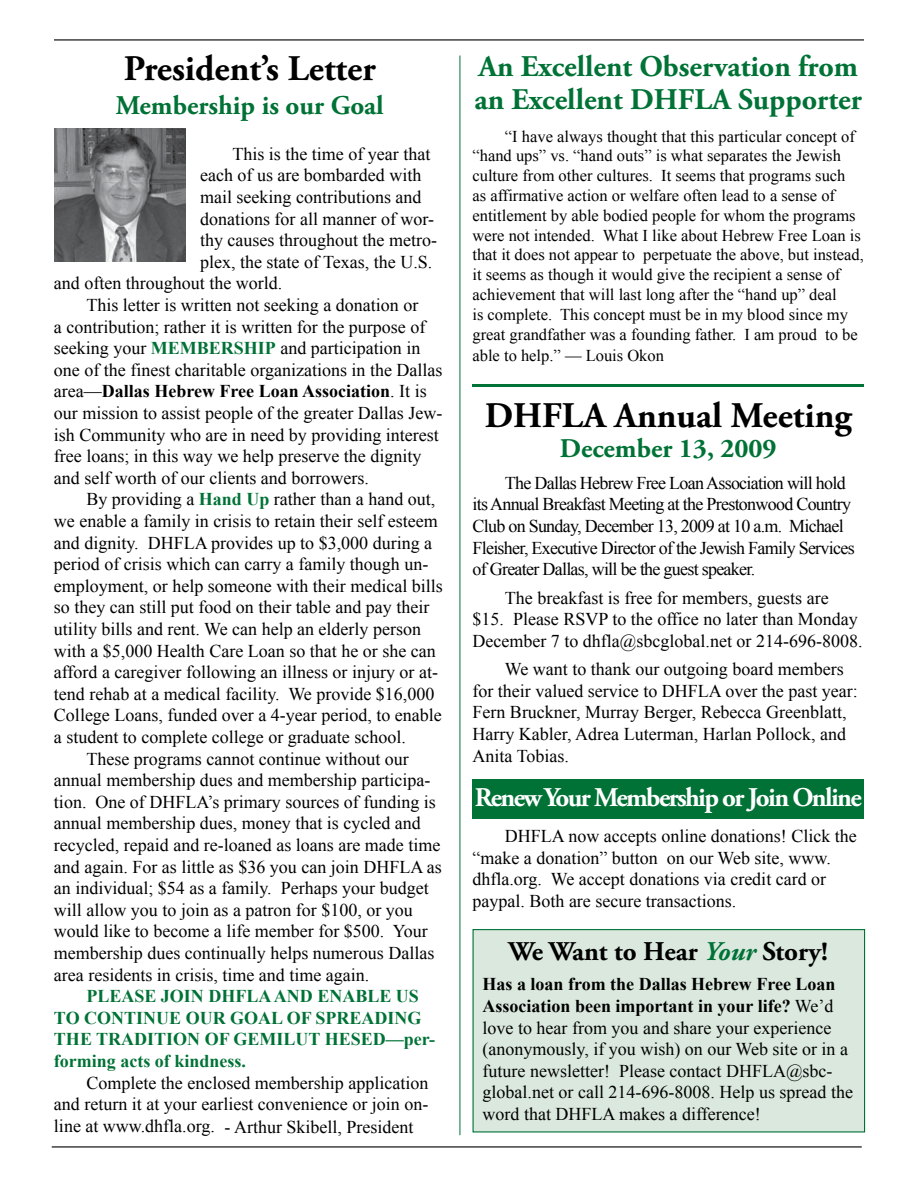
<style>
.page{position:relative;width:918px;height:1188px;background:#fff}
.page>*{position:absolute;margin:0;border:0;box-sizing:border-box;transform-origin:0 0}
.t1{font:700 36px "Adobe Garamond Pro";color:#000}
.t2{font:700 30px/33px "Adobe Garamond Pro";color:#007236}
.t3{font:700 27px "Adobe Garamond Pro";color:#007236}
.t4{font:700 27px "Adobe Garamond Pro";letter-spacing:-.06em;color:#fff}
.t5{font:700 27px "Adobe Garamond Pro";color:#000}
.t6{font:18px/21.6px "Times New Roman";color:#000}
.t7{font:18px/21.6px "Times New Roman";letter-spacing:-.04em;color:#000}
.t8{font:700 18px/21.6px "Times New Roman";color:#007236}
.t9{font:700 18px "Times New Roman";color:#000}
.t10{font:16.5px/19.8px "Times New Roman";color:#000}
.s1{font-weight:700;color:#007236}
.s2{font-weight:400}
.s3{font-style:italic;color:#007236}
.s4{font-weight:700}
</style>
<div class="page">
<div style="left:472px;top:779px;width:392px;height:40px;background:#007236"></div>
<div style="left:472px;top:929px;width:393px;height:203px;background:#dae8de;border:1px solid #007236"></div>
<hr style="left:54px;top:39px;width:810px;height:1px;background:#000">
<hr style="left:460px;top:56px;width:1px;height:1079px;background:#007236">
<img style="left:54px;top:129px;width:132px;height:132px">
<hr style="left:472px;top:384px;width:392px;height:3px;background:#007236">
<hr style="left:52px;top:1146px;width:810px;height:2px;background:#000">
<h1 class="t1" style="left:124px;top:48px;width:253px">President’s Letter</h1>
<h3 class="t3" style="left:116px;top:90px;width:270px">Membership is our Goal</h3>
<p class="t6" style="left:232px;top:143px;width:199px">This is the time of year that</p>
<p class="t6" style="left:200px;top:164px;width:223px">each of us are bombarded with</p>
<p class="t6" style="left:200px;top:186px;width:223px">mail seeking contributions and</p>
<p class="t6" style="left:200px;top:207px;width:236px">donations for all manner of wor-</p>
<p class="t6" style="left:200px;top:229px;width:238px">thy causes throughout the metro-</p>
<p class="t6" style="left:200px;top:251px;width:234px">plex, the state of Texas, the U.S.</p>
<p class="t6" style="left:54px;top:272px;width:230px">and often throughout the world.</p>
<p class="t6" style="left:86px;top:294px;width:333px">This letter is written not seeking a donation or</p>
<p class="t6" style="left:54px;top:315px;width:373px">a contribution; rather it is written for the purpose of</p>
<p class="t6" style="left:54px;top:337px;width:368px">seeking your <span class="s1">MEMBERSHIP</span> and participation in</p>
<p class="t6" style="left:54px;top:359px;width:390px">one of the finest charitable organizations in the Dallas</p>
<p class="t9" style="left:54px;top:379px;width:374px"><span class="s2">area—</span>Dallas Hebrew Free Loan Association<span class="s2">. It is</span></p>
<p class="t6" style="left:54px;top:402px;width:390px">our mission to assist people of the greater Dallas Jew-</p>
<p class="t6" style="left:54px;top:423px;width:386px">ish Community who are in need by providing interest</p>
<p class="t6" style="left:54px;top:445px;width:369px">free loans; in this way we help preserve the dignity</p>
<p class="t6" style="left:54px;top:467px;width:316px">and self worth of our clients and borrowers.</p>
<p class="t6" style="left:86px;top:488px;width:350px">By providing a <span class="s1">Hand Up</span> rather than a hand out,</p>
<p class="t6" style="left:54px;top:510px;width:385px">we enable a family in crisis to retain their self esteem</p>
<p class="t6" style="left:54px;top:531px;width:380px">and dignity. DHFLA provides up to $3,000 during a</p>
<p class="t6" style="left:54px;top:553px;width:376px">period of crisis which can carry a family though un-</p>
<p class="t6" style="left:54px;top:575px;width:390px">employment, or help someone with their medical bills</p>
<p class="t6" style="left:54px;top:596px;width:377px">so they can still put food on their table and pay their</p>
<p class="t6" style="left:54px;top:618px;width:369px">utility bills and rent. We can help an elderly person</p>
<p class="t6" style="left:54px;top:639px;width:383px">with a $5,000 Health Care Loan so that he or she can</p>
<p class="t6" style="left:54px;top:661px;width:386px">afford a caregiver following an illness or injury or at-</p>
<p class="t6" style="left:54px;top:683px;width:382px">tend rehab at a medical facility. We provide $16,000</p>
<p class="t6" style="left:54px;top:704px;width:389px">College Loans, funded over a 4-year period, to enable</p>
<p class="t6" style="left:54px;top:726px;width:353px">a student to complete college or graduate school.</p>
<p class="t6" style="left:86px;top:747px;width:324px">These programs cannot continue without our</p>
<p class="t6" style="left:54px;top:769px;width:378px">annual membership dues and membership participa-</p>
<p class="t6" style="left:54px;top:791px;width:383px">tion. One of DHFLA’s primary sources of funding is</p>
<p class="t6" style="left:54px;top:812px;width:368px">annual membership dues, money that is cycled and</p>
<p class="t6" style="left:54px;top:834px;width:388px">recycled, repaid and re-loaned as loans are made time</p>
<p class="t6" style="left:54px;top:855px;width:389px">and again. For as little as $36 you can join DHFLA as</p>
<p class="t6" style="left:54px;top:877px;width:376px">an individual; $54 as a family. Perhaps your budget</p>
<p class="t6" style="left:54px;top:899px;width:360px">will allow you to join as a patron for $100, or you</p>
<p class="t6" style="left:54px;top:920px;width:375px">would like to become a life member for $500. Your</p>
<p class="t6" style="left:54px;top:942px;width:382px">membership dues continually helps numerous Dallas</p>
<p class="t6" style="left:54px;top:963px;width:317px">area residents in crisis, time and time again.</p>
<p class="t8" style="left:54px;top:985px;width:383px;text-indent:32px">PLEASE JOIN DHFLA AND ENABLE US<br>TO CONTINUE OUR GOAL OF SPREADING<br>THE TRADITION OF GEMILUT HESED—per&shy;forming acts of kindness.</p>
<p class="t6" style="left:54px;top:1071px;width:376px;text-align:justify;text-indent:32px">Complete the enclosed membership application and return it at your earliest convenience or join on&shy;line at www.dhfla.org.</p>
<p class="t6" style="left:225px;top:1116px;width:191px">- Arthur Skibell, President</p>
<h2 class="t2" style="left:474px;top:50px;width:389px">An Excellent Observation from an Excellent DHFLA Supporter</h2>
<p class="t10" style="left:472px;top:126px;width:393px;text-indent:32px">“I have always thought that this particular concept of “hand ups” vs. “hand outs” is what separates the Jewish culture from other cultures. It seems that programs such<br>as affirmative action or welfare often lead to a sense of entitlement by able bodied people for whom the programs were not intended. What I like about Hebrew Free Loan is that it does not appear to perpetuate the above, but instead, it seems as though it would give the recipient a sense of achievement that will last long after the “hand up” deal<br>is complete. This concept must be in my blood since my great grandfather was a founding father. I am proud to be</p>
<p class="t10" style="left:472px;top:345px;width:193px">able to help.” — Louis Okon</p>
<h1 class="t1" style="left:485px;top:395px;width:369px">DHFLA Annual Meeting</h1>
<h3 class="t3" style="left:560px;top:433px;width:218px">December 13, 2009</h3>
<p class="t7" style="left:472px;top:472px;width:384px;text-indent:32px">The Dallas Hebrew Free Loan Association will hold its Annual Breakfast Meeting at the Prestonwood Country Club on Sunday, December 13, 2009 at 10 a.m. Michael Fleisher, Executive Director of the Jewish Family Services of Greater Dallas, will be the guest speaker.</p>
<p class="t6" style="left:472px;top:587px;width:392px;text-align:center">The breakfast is free for members, guests are<br>$15. Please RSVP to the office no later than Monday<br>December 7 to dhfla@sbcglobal.net or 214-696-8008.</p>
<p class="t6" style="left:472px;top:658px;width:387px;text-indent:32px">We want to thank our outgoing board members for their valued service to DHFLA over the past year:<br>Fern Bruckner, Murray Berger, Rebecca Greenblatt, Harry Kabler, Adrea Luterman, Harlan Pollock, and Anita Tobias.</p>
<h3 class="t4" style="left:475px;top:782px;width:388px">Renew Your Membership or Join Online</h3>
<p class="t6" style="left:473px;top:825px;width:386px;text-indent:32px">DHFLA now accepts online donations! Click the “make a donation” button on our Web site, www. dhfla.org. We accept donations via credit card or paypal. Both are secure transactions.</p>
<h3 class="t5" style="left:508px;top:935px;width:321px">We Want to Hear <span class="s3">Your</span> Story!</h3>
<p class="t6" style="left:483px;top:973px;width:372px"><span class="s4">Has a loan from the Dallas Hebrew Free Loan Association been important in your life?</span> We’d love to hear from you and share your experience (anonymously, if you wish) on our Web site or in a future newsletter! Please contact DHFLA@sbc&shy;global.net or call 214-696-8008. Help us spread the word that DHFLA makes a difference!</p>
</div>
